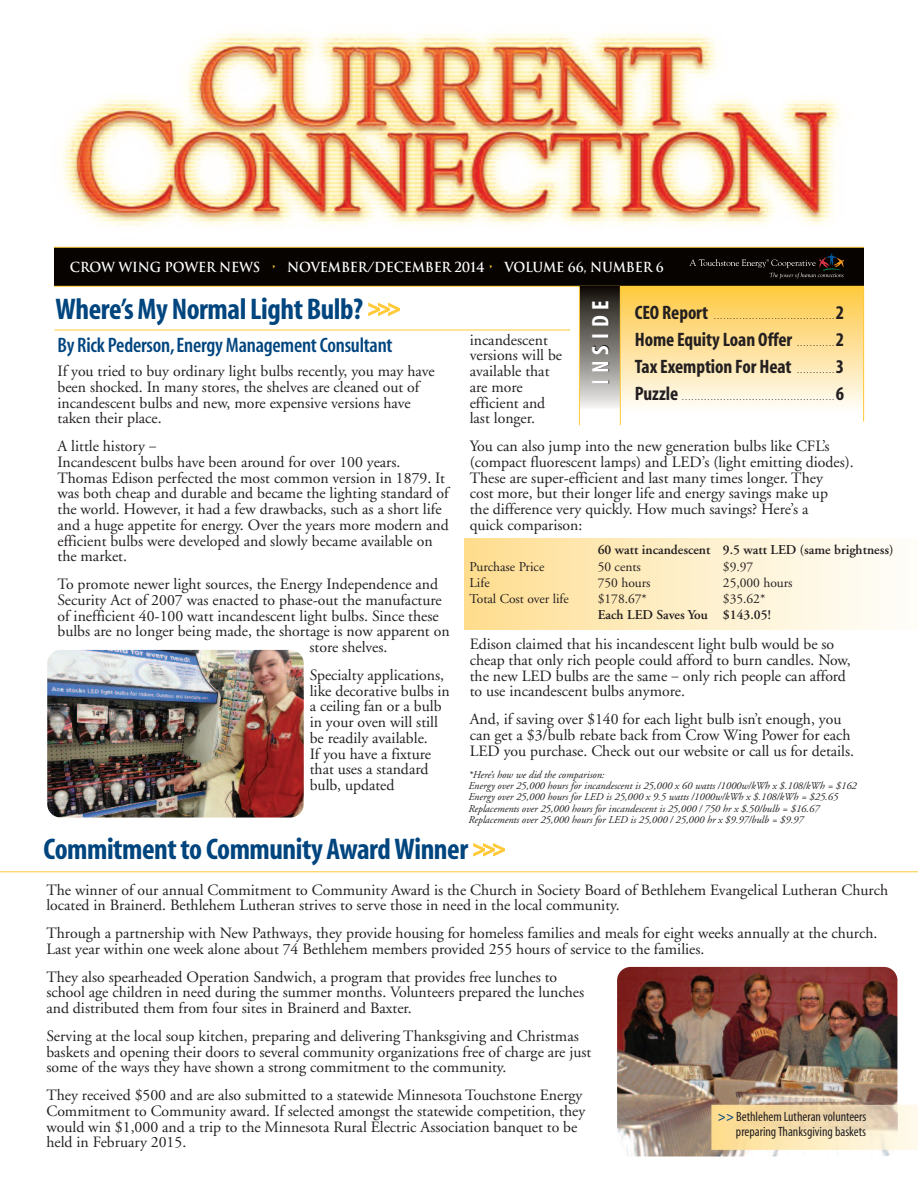
<style>
.page{position:relative;width:918px;height:1188px;background:#fff}
.page>*{position:absolute;margin:0;border:0;box-sizing:border-box;transform-origin:0 0}
.t1{font:700 condensed 30px "Myriad";letter-spacing:-.015em;color:#01457f}
.t2{font:700 condensed 24px "Myriad";letter-spacing:.25em;color:#fff}
.t3{font:600 condensed 21px "Myriad";letter-spacing:-.01em;color:#01457f}
.t4{font:700 condensed 19.5px "Myriad";letter-spacing:-.005em;color:#231f20}
.t5{font:15.75px/15.8px "Adobe Garamond";color:#231f20}
.t6{font:13.5px "Adobe Garamond";color:#231f20}
.t7{font:600 13.5px "Adobe Garamond";color:#231f20}
.t8{font:condensed 13.5px/15px "Myriad";color:#231f20;text-align:right}
.t9{font:700 13.5px "Trajan";letter-spacing:-.015em;color:#fff;scale:.95 1}
.t10{font:italic 10.5px/11.2px "Adobe Garamond";color:#231f20}
.t11{font:700 condensed 6px "Myriad";color:#231f20}
.s1{color:#ffc938}
.s2{font-size:22.5px;color:#ffc938}
.s3{font-family:"Koz Min Pr 6 N";font-weight:500}
.s4{font-weight:600;color:#01457f}
</style>
<div class="page">
<img style="left:54px;top:33px;width:810px;height:214px">
<div style="left:54px;top:247px;width:810px;height:39px;background:#070301"></div>
<svg style="left:690px;top:254px;width:154px;height:24px"></svg>
<hr style="left:54px;top:247px;width:810px;height:1px;background:#ffc938">
<hr style="left:54px;top:330px;width:516px;height:1px;background:#ffc938">
<hr style="left:54px;top:286px;width:810px;height:1px;background:#ffc938">
<img style="left:621px;top:287px;width:242px;height:120px">
<div style="left:579px;top:286px;width:41px;height:122px;background:linear-gradient(to bottom,#110d06,#e9e8e6)"></div>
<hr style="left:863px;top:286px;width:1px;height:135px;background:#ffc938">
<hr style="left:579px;top:286px;width:1px;height:139px;background:#ffc938">
<hr style="left:620px;top:286px;width:1px;height:139px;background:#ffc938">
<hr style="left:0;top:871px;width:918px;height:1px;background:#ffc938">
<img style="left:617px;top:967px;width:280px;height:189px;border-radius:14px">
<img style="left:47px;top:650px;width:257px;height:168px;border-radius:14px">
<img style="left:711px;top:1105px;width:207px;height:45px">
<p class="t9" style="left:70px;top:259px;width:627px">CROW WING POWER NEWS <span class="s1">•</span> NOVEMBER/DECEMBER 2014 <span class="s1">•</span> VOLUME 66, NUMBER 6</p>
<h1 class="t1" style="left:56px;top:298px;width:347px">Where’sMyNormalLight Bulb? <span class="s2">&gt;&gt;&gt;</span></h1>
<h2 class="t2" style="left:592px;top:385px;width:86px;rotate:-90deg">INSIDE</h2>
<p class="t4" style="left:635px;top:306px;width:75px">CEO Report</p>
<p class="t11" style="left:714px;top:315px;width:121px">......................................</p>
<p class="t4" style="left:836px;top:306px;width:10px">2</p>
<p class="t4" style="left:635px;top:333px;width:159px">Home EquityLoan Offer</p>
<p class="t11" style="left:797px;top:342px;width:38px">............</p>
<p class="t4" style="left:836px;top:333px;width:10px">2</p>
<p class="t5" style="left:470px;top:333px;width:94px">incandescent versions will be available that are more efficient and last longer.</p>
<p class="t5" style="left:470px;top:440px;width:386px">You can also jump into the new generation bulbs like CFL’s (compact fluorescent lamps) and LED’s (light emitting diodes).<br>These are super-efficient and last many times longer. They<br>cost more, but their longer life and energy savings make up<br>the difference very quickly. How much savings? Here’s a<br>quick comparison:</p>
<h3 class="t3" style="left:57px;top:338px;width:337px">By Rick Pederson,EnergyManagementConsultant</h3>
<p class="t4" style="left:635px;top:360px;width:158px">TaxExemption For Heat</p>
<p class="t11" style="left:797px;top:369px;width:38px">............</p>
<p class="t4" style="left:836px;top:360px;width:10px">3</p>
<p class="t5" style="left:57px;top:365px;width:379px">If you tried to buy ordinary light bulbs recently, you may have been shocked. In many stores, the shelves are cleaned out of incandescent bulbs and new, more expensive versions have taken their place.</p>
<p class="t5" style="left:57px;top:440px;width:393px">A little history <span class="s3">–<br></span>Incandescent bulbs have been around for over 100 years.<br>Thomas Edison perfected the most common version in 1879. It was both cheap and durable and became the lighting standard of the world. However, it had a few drawbacks, such as a short life and a huge appetite for energy. Over the years more modern and efficient bulbs were developed and slowly became available on the market.</p>
<p class="t5" style="left:57px;top:578px;width:382px">To promote newer light sources, the Energy Independence and</p>
<p class="t5" style="left:57px;top:593px;width:386px">Security Act of 2007 was enacted to phase-out the manufacture</p>
<p class="t5" style="left:57px;top:609px;width:383px">of inefficient 40-100 watt incandescent light bulbs. Since these</p>
<p class="t5" style="left:57px;top:625px;width:394px">bulbs are no longer being made, the shortage is now apparent on</p>
<p class="t5" style="left:310px;top:641px;width:79px">store shelves.</p>
<p class="t5" style="left:310px;top:668px;width:142px">Specialty applications, like decorative bulbs in a ceiling fan or a bulb in your oven will still be readily available.<br>If you have a fixture that uses a standard bulb, updated</p>
<p class="t4" style="left:635px;top:387px;width:45px">Puzzle</p>
<p class="t11" style="left:682px;top:396px;width:153px">................................................</p>
<p class="t4" style="left:836px;top:387px;width:10px">6</p>
<p class="t7" style="left:598px;top:545px;width:297px">60 watt incandescent 9.5 watt LED (same brightness)</p>
<p class="t6" style="left:470px;top:561px;width:76px">Purchase Price</p>
<p class="t6" style="left:598px;top:561px;width:45px">50 cents</p>
<p class="t6" style="left:723px;top:561px;width:32px">$9.97</p>
<p class="t6" style="left:470px;top:577px;width:22px">Life</p>
<p class="t6" style="left:598px;top:577px;width:54px">750 hours</p>
<p class="t6" style="left:723px;top:577px;width:71px">25,000 hours</p>
<p class="t6" style="left:470px;top:593px;width:101px">Total Cost over life</p>
<p class="t6" style="left:598px;top:593px;width:51px">$178.67*</p>
<p class="t6" style="left:723px;top:593px;width:44px">$35.62*</p>
<p class="t7" style="left:598px;top:609px;width:175px">Each LED Saves You $143.05!</p>
<p class="t5" style="left:470px;top:638px;width:383px">Edison claimed that his incandescent light bulb would be so cheap that only rich people could afford to burn candles. Now, the new LED bulbs are the same <span class="s3">–</span> only rich people can afford to use incandescent bulbs anymore.</p>
<p class="t5" style="left:470px;top:713px;width:386px">And, if saving over $140 for each light bulb isn’t enough, you can get a $3/bulb rebate back from Crow Wing Power for each<br>LED you purchase. Check out our website or call us for details.</p>
<p class="t10" style="left:468px;top:770px;width:390px">*Here’s how we did the comparison:<br>Energy over 25,000 hours for incandescent is 25,000 x 60 watts /1000w/kWh x $.108/kWh = $162<br>Energy over 25,000 hours for LED is 25,000 x 9.5 watts /1000w/kWh x $.108/kWh = $25.65<br>Replacements over 25,000 hours for incandescent is 25,000 / 750 hr x $.50/bulb = $16.67<br>Replacements over 25,000 hours for LED is 25,000 / 25,000 hr x $9.97/bulb = $9.97</p>
<h1 class="t1" style="left:44px;top:839px;width:464px">Commitmentto Community AwardWinner <span class="s2">&gt;&gt;&gt;</span></h1>
<p class="t5" style="left:46px;top:883px;width:843px">The winner of our annual Commitment to Community Award is the Church in Society Board of Bethlehem Evangelical Lutheran Church located in Brainerd. Bethlehem Lutheran strives to serve those in need in the local community.</p>
<p class="t5" style="left:46px;top:927px;width:832px">Through a partnership with New Pathways, they provide housing for homeless families and meals for eight weeks annually at the church.<br>Last year within one week alone about 74 Bethlehem members provided 255 hours of service to the families.</p>
<p class="t5" style="left:46px;top:970px;width:539px">They also spearheaded Operation Sandwich, a program that provides free lunches to school age children in need during the summer months. Volunteers prepared the lunches and distributed them from four sites in Brainerd and Baxter.</p>
<p class="t5" style="left:46px;top:1029px;width:546px">Serving at the local soup kitchen, preparing and delivering Thanksgiving and Christmas baskets and opening their doors to several community organizations free of charge are just some of the ways they have shown a strong commitment to the community.</p>
<p class="t5" style="left:46px;top:1089px;width:540px">They received $500 and are also submitted to a statewide Minnesota Touchstone Energy Commitment to Community award. If selected amongst the statewide competition, they would win $1,000 and a trip to the Minnesota Rural Electric Association banquet to be held in February 2015.</p>
<p class="t8" style="left:718px;top:1110px;width:150px"><span class="s4">&gt;&gt;</span> Bethlehem Lutheran volunteers preparingThanksgiving baskets</p>
</div>
